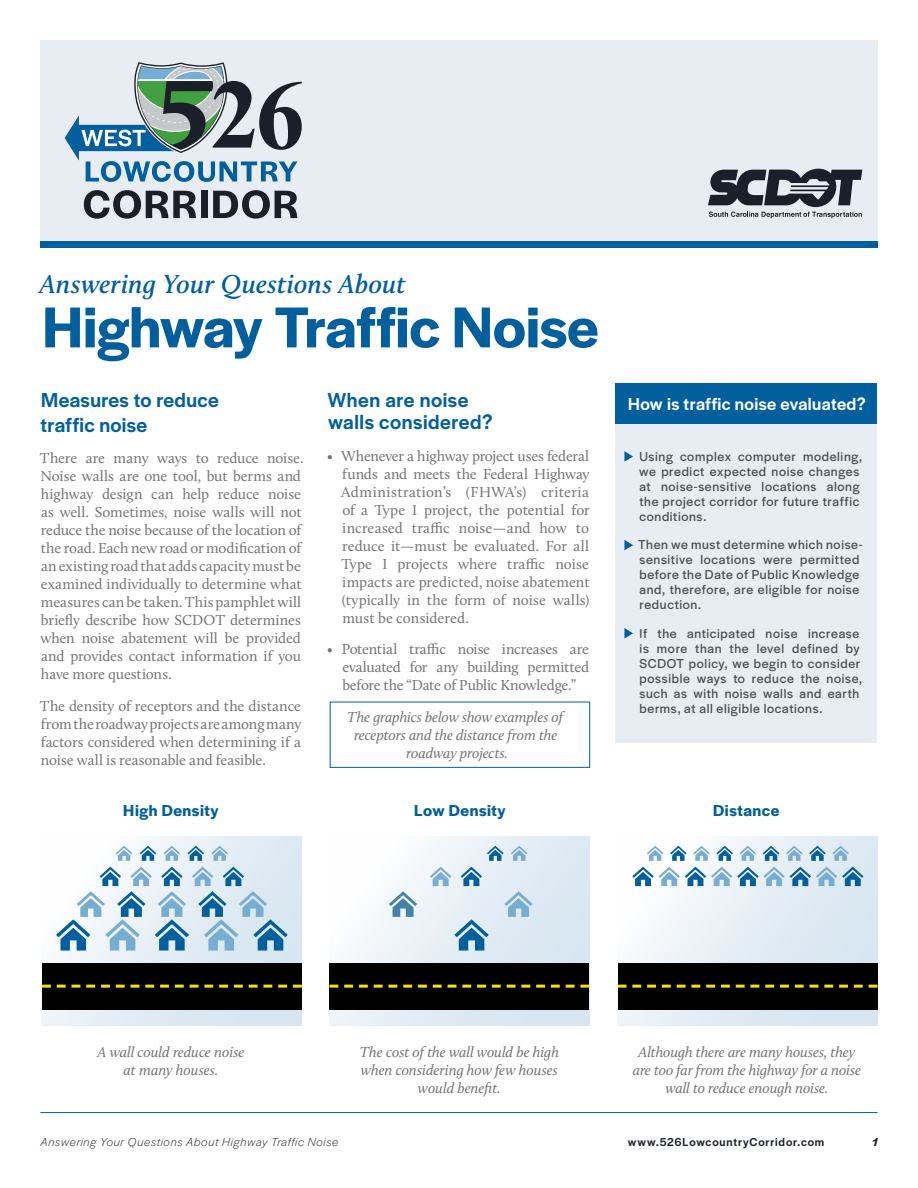
<style>
.page{position:relative;width:918px;height:1188px;background:#fff}
.page>*{position:absolute;margin:0;border:0;box-sizing:border-box;transform-origin:0 0}
.t1{font:600 60px "Halyard Display";letter-spacing:-.005em;color:#005f9c}
.t2{font:italic 600 27px "Calluna";letter-spacing:.005em;color:#005f9c}
.t3{font:500 21px/25.2px "Halyard Display";letter-spacing:.02em;color:#005f9c}
.t4{font:500 18px "Halyard Display";letter-spacing:.02em;color:#fff}
.t5{font:600 16.5px "Halyard Display";letter-spacing:.035em;color:#005f9c}
.t6{font:15px/18px "Calluna";letter-spacing:-.005em;color:#717376;text-align:justify}
.t7{font:italic 15px/18px "Calluna";letter-spacing:-.01em;color:#717376;text-align:center}
.t8{font:13.5px/15px "Halyard Display";letter-spacing:.05em;color:#4a4d52}
.t9{font:italic 300 12px "Halyard Display";letter-spacing:.06em;color:#1b1f2a}
.t10{font:500 12px "Halyard Display";letter-spacing:.07em;color:#1b1f2a}
.t11{font:italic 600 12px "Halyard Display";color:#1b1f2a}
</style>
<div class="page">
<div style="left:40px;top:40px;width:838px;height:201px;background:#e7edf2"></div>
<div style="left:40px;top:241px;width:838px;height:6px;background:#005f9c"></div>
<hr style="left:40px;top:1112px;width:838px;height:1px;background:#005f9c">
<div style="left:616px;top:416px;width:261px;height:327px;background:#e7edf2"></div>
<div style="left:616px;top:383px;width:261px;height:41px;background:#005f9c"></div>
<svg style="left:624px;top:451px;width:9px;height:11px"></svg>
<svg style="left:624px;top:540px;width:9px;height:10px"></svg>
<svg style="left:624px;top:628px;width:9px;height:10px"></svg>
<svg style="left:708px;top:169px;width:154px;height:49px"></svg>
<div style="left:42px;top:836px;width:260px;height:190px;background:linear-gradient(to right,#fafbfc,#d6e5f1)"></div>
<div style="left:329px;top:836px;width:260px;height:190px;background:linear-gradient(to right,#fcfcfd,#d6e5f1)"></div>
<div style="left:618px;top:836px;width:260px;height:190px;background:linear-gradient(to right,#fafbfc,#d5e4f0)"></div>
<div style="left:42px;top:963px;width:260px;height:47px;background:#000"></div>
<div style="left:329px;top:963px;width:260px;height:47px;background:#000"></div>
<div style="left:618px;top:963px;width:260px;height:47px;background:#000"></div>
<svg style="left:42px;top:985px;width:260px;height:3px"></svg>
<svg style="left:329px;top:985px;width:260px;height:3px"></svg>
<svg style="left:618px;top:985px;width:260px;height:3px"></svg>
<svg style="left:116px;top:846px;width:16px;height:15px"></svg>
<svg style="left:693px;top:846px;width:17px;height:15px"></svg>
<svg style="left:647px;top:846px;width:17px;height:15px"></svg>
<svg style="left:211px;top:846px;width:17px;height:15px"></svg>
<svg style="left:786px;top:846px;width:17px;height:15px"></svg>
<svg style="left:832px;top:846px;width:17px;height:15px"></svg>
<svg style="left:187px;top:846px;width:17px;height:15px"></svg>
<svg style="left:763px;top:846px;width:16px;height:15px"></svg>
<svg style="left:809px;top:846px;width:17px;height:15px"></svg>
<svg style="left:164px;top:846px;width:16px;height:15px"></svg>
<svg style="left:740px;top:846px;width:16px;height:15px"></svg>
<svg style="left:140px;top:846px;width:16px;height:15px"></svg>
<svg style="left:716px;top:846px;width:17px;height:15px"></svg>
<svg style="left:670px;top:846px;width:17px;height:15px"></svg>
<svg style="left:56px;top:867px;width:232px;height:84px"></svg>
<svg style="left:632px;top:867px;width:232px;height:19px"></svg>
<svg style="left:389px;top:891px;width:28px;height:26px"></svg>
<svg style="left:504px;top:891px;width:29px;height:26px"></svg>
<svg style="left:511px;top:846px;width:17px;height:15px"></svg>
<svg style="left:487px;top:846px;width:17px;height:15px"></svg>
<svg style="left:454px;top:919px;width:35px;height:32px"></svg>
<svg style="left:461px;top:867px;width:21px;height:19px"></svg>
<svg style="left:430px;top:867px;width:21px;height:19px"></svg>
<div style="left:330px;top:702px;width:260px;height:66px;border:1px solid #005f9c"></div>
<svg style="left:84px;top:190px;width:112px;height:29px"></svg>
<div style="left:201px;top:191px;width:7px;height:27px;background:#1b1f2a"></div>
<svg style="left:213px;top:190px;width:84px;height:29px"></svg>
<svg style="left:65px;top:62px;width:237px;height:120px"></svg>
<h2 class="t2" style="left:40px;top:268px;width:367px">Answering Your Questions About</h2>
<h1 class="t1" style="left:43px;top:285px;width:557px">Highway Traffic Noise</h1>
<h3 class="t3" style="left:40px;top:386px;width:180px">Measures to reduce traffic noise</h3>
<p class="t6" style="left:40px;top:449px;width:265px;text-align:left">There are many ways to reduce noise.<br>Noise walls are one tool, but berms and highway design can help reduce noise as well. Sometimes, noise walls will not reduce the noise because of the location of the road. Each new road or modification of an existing road that adds capacity must be examined individually to determine what measures can be taken. This pamphlet will briefly describe how SCDOT determines when noise abatement will be provided and provides contact information if you have more questions.</p>
<p class="t6" style="left:40px;top:697px;width:263px">The density of receptors and the distance from the roadway projects are among many factors considered when determining if a noise wall is reasonable and feasible.</p>
<h3 class="t3" style="left:328px;top:387px;width:167px;line-height:22.5px">When are noise walls considered?</h3>
<p class="t6" style="left:341px;top:447px;width:250px;text-indent:-14px">• Whenever a highway project uses federal funds and meets the Federal Highway Administration’s (FHWA’s) criteria of a Type I project, the potential for increased traffic noise — and how to reduce it — must be evaluated. For all Type I projects where traffic noise impacts are predicted, noise abatement (typically in the form of noise walls) must be considered.</p>
<p class="t6" style="left:342px;top:640px;width:248px;text-indent:-15px">• Potential traffic noise increases are evaluated for any building permitted before the “Date of Public Knowledge.”</p>
<p class="t7" style="left:347px;top:708px;width:217px">The graphics below show examples of receptors and the distance from the roadway projects.</p>
<p class="t4" style="left:628px;top:392px;width:239px">How is traffic noise evaluated?</p>
<p class="t8" style="left:639px;top:448px;width:225px">Using complex computer modeling, we predict expected noise changes at noise-sensitive locations along the project corridor for future traffic conditions.</p>
<p class="t8" style="left:638px;top:537px;width:226px">Then we must determine which noise&shy;sensitive locations were permitted before the Date of Public Knowledge and, therefore, are eligible for noise reduction.</p>
<p class="t8" style="left:639px;top:625px;width:224px">If the anticipated noise increase is more than the level defined by SCDOT policy, we begin to consider possible ways to reduce the noise, such as with noise walls and earth berms, at all eligible locations.</p>
<p class="t5" style="left:123px;top:799px;width:97px">High Density</p>
<p class="t5" style="left:414px;top:799px;width:93px">Low Density</p>
<p class="t5" style="left:713px;top:799px;width:68px">Distance</p>
<p class="t7" style="left:98px;top:1043px;width:148px">A wall could reduce noise at many houses.</p>
<p class="t7" style="left:360px;top:1043px;width:201px">The cost of the wall would be high when considering how few houses would benefit.</p>
<p class="t7" style="left:633px;top:1043px;width:230px">Although there are many houses, they are too far from the highway for a noise wall to reduce enough noise.</p>
<p class="t9" style="left:40px;top:1134px;width:299px">Answering Your Questions About Highway Traffic Noise</p>
<p class="t10" style="left:628px;top:1134px;width:198px">www.526LowcountryCorridor.com</p>
<p class="t11" style="left:872px;top:1134px;width:7px">1</p>
</div>
